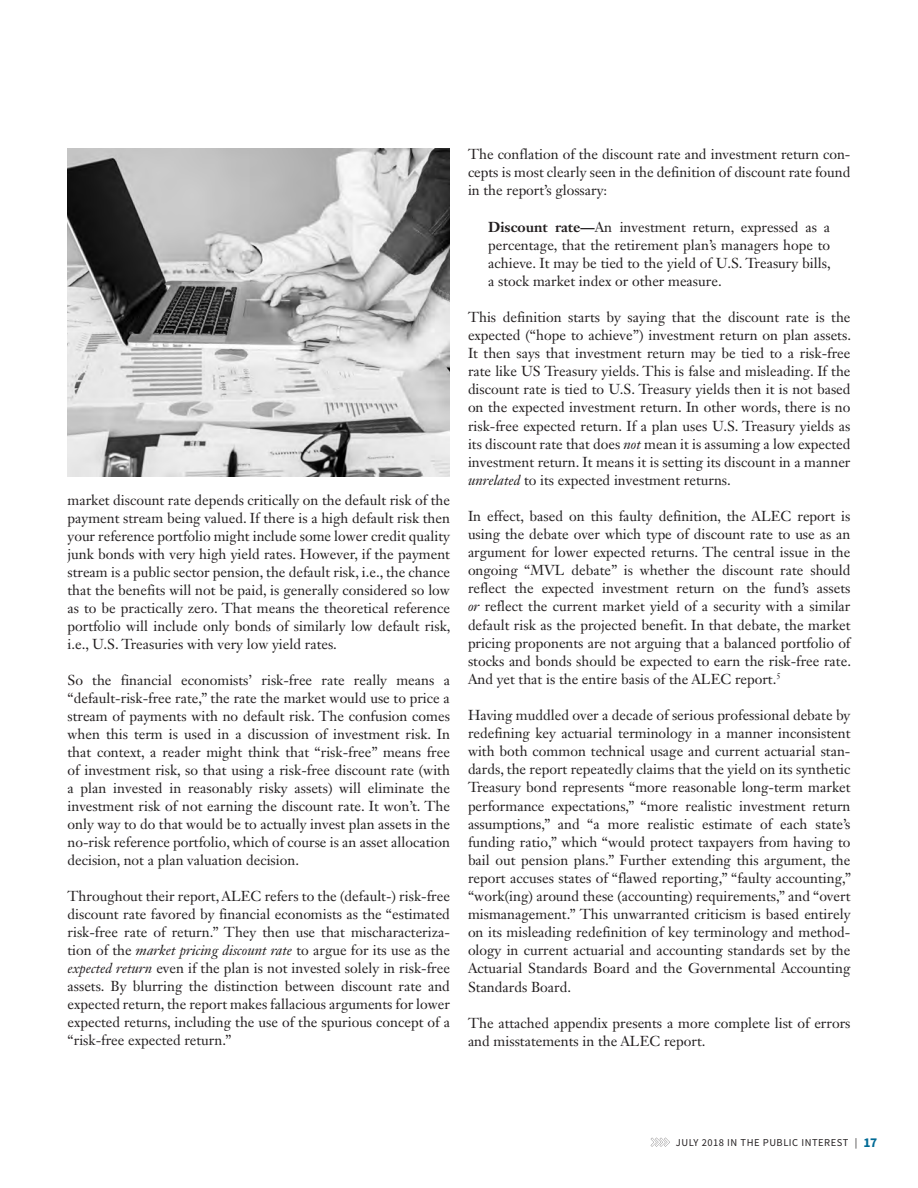
<style>
.page{position:relative;width:918px;height:1188px;background:#fff}
.page>*{position:absolute;margin:0;border:0;box-sizing:border-box;transform-origin:0 0}
.Article_Body___space{font:14.25px/18.1px "Janson Text LT Std";color:#231f20;text-align:justify}
.Article_Extract{font:14.25px/18.1px "Janson Text LT Std";color:#231f20;text-align:justify}
.t1{font:10.5px "Source Sans Pro";letter-spacing:.05em;color:#231f20}
.s1{font-style:italic}
.s2{font-weight:700}
.s3{font-weight:700;font-size:13.5px;color:#006a95}
</style>
<div class="page">
<svg style="left:651px;top:1138px;width:19px;height:9px"></svg>
<img style="left:68px;top:148px;width:382px;height:328px">
<p class="Article_Body___space" style="left:68px;top:491px;width:385px">market discount rate depends critically on the default risk of the payment stream being valued. If there is a high default risk then your reference portfolio might include some lower credit quality junk bonds with very high yield rates. However, if the payment stream is a public sector pension, the default risk, i.e., the chance that the benefits will not be paid, is generally considered so low as to be practically zero. That means the theoretical reference portfolio will include only bonds of similarly low default risk, i.e., U.S. Treasuries with very low yield rates.</p>
<p class="Article_Body___space" style="left:68px;top:671px;width:384px">So the financial economists’ risk-free rate really means a “default-risk-free rate,” the rate the market would use to price a stream of payments with no default risk. The confusion comes when this term is used in a discussion of investment risk. In that context, a reader might think that “risk-free” means free of investment risk, so that using a risk-free discount rate (with a plan invested in reasonably risky assets) will eliminate the investment risk of not earning the discount rate. It won’t. The only way to do that would be to actually invest plan assets in the no-risk reference portfolio, which of course is an asset allocation decision, not a plan valuation decision.</p>
<p class="Article_Body___space" style="left:68px;top:887px;width:384px">Throughout their report, ALEC refers to the (default-) risk-free discount rate favored by financial economists as the “estimated risk-free rate of return.” They then use that mischaracteriza&shy;tion of the <span class="s1">market pricing discount rate</span> to argue for its use as the <span class="s1">expected return</span> even if the plan is not invested solely in risk-free assets. By blurring the distinction between discount rate and expected return, the report makes fallacious arguments for lower expected returns, including the use of the spurious concept of a “risk-free expected return.”</p>
<p class="Article_Body___space" style="left:468px;top:145px;width:384px">The conflation of the discount rate and investment return con&shy;cepts is most clearly seen in the definition of discount rate found in the report’s glossary:</p>
<p class="Article_Extract" style="left:488px;top:217px;width:344px"><span class="s2">Discount rate—</span>An investment return, expressed as a percentage, that the retirement plan’s managers hope to achieve. It may be tied to the yield of U.S. Treasury bills, a stock market index or other measure.</p>
<p class="Article_Body___space" style="left:468px;top:308px;width:385px">This definition starts by saying that the discount rate is the expected (“hope to achieve”) investment return on plan assets.<br>It then says that investment return may be tied to a risk-free rate like US Treasury yields. This is false and misleading. If the discount rate is tied to U.S. Treasury yields then it is not based on the expected investment return. In other words, there is no risk-free expected return. If a plan uses U.S. Treasury yields as its discount rate that does <span class="s1">not</span> mean it is assuming a low expected investment return. It means it is setting its discount in a manner <span class="s1">unrelated</span> to its expected investment returns.</p>
<p class="Article_Body___space" style="left:468px;top:507px;width:385px">In effect, based on this faulty definition, the ALEC report is using the debate over which type of discount rate to use as an argument for lower expected returns. The central issue in the ongoing “MVL debate” is whether the discount rate should reflect the expected investment return on the fund’s assets <span class="s1">or</span> reflect the current market yield of a security with a similar default risk as the projected benefit. In that debate, the market pricing proponents are not arguing that a balanced portfolio of stocks and bonds should be expected to earn the risk-free rate.<br>And yet that is the entire basis of the ALEC report.<sup>5</sup></p>
<p class="Article_Body___space" style="left:468px;top:706px;width:385px">Having muddled over a decade of serious professional debate by redefining key actuarial terminology in a manner inconsistent with both common technical usage and current actuarial stan&shy;dards, the report repeatedly claims that the yield on its synthetic Treasury bond represents “more reasonable long-term market performance expectations,” “more realistic investment return assumptions,” and “a more realistic estimate of each state’s funding ratio,” which “would protect taxpayers from having to bail out pension plans.” Further extending this argument, the report accuses states of “flawed reporting,” “faulty accounting,” “work(ing) around these (accounting) requirements,” and “overt mismanagement.” This unwarranted criticism is based entirely on its misleading redefinition of key terminology and method&shy;ology in current actuarial and accounting standards set by the Actuarial Standards Board and the Governmental Accounting Standards Board.</p>
<p class="Article_Body___space" style="left:468px;top:1013px;width:384px">The attached appendix presents a more complete list of errors and misstatements in the ALEC report.</p>
<p class="t1" style="left:676px;top:1136px;width:203px">JULY 2018 IN THE PUBLIC INTEREST | <span class="s3">17</span></p>
</div>
